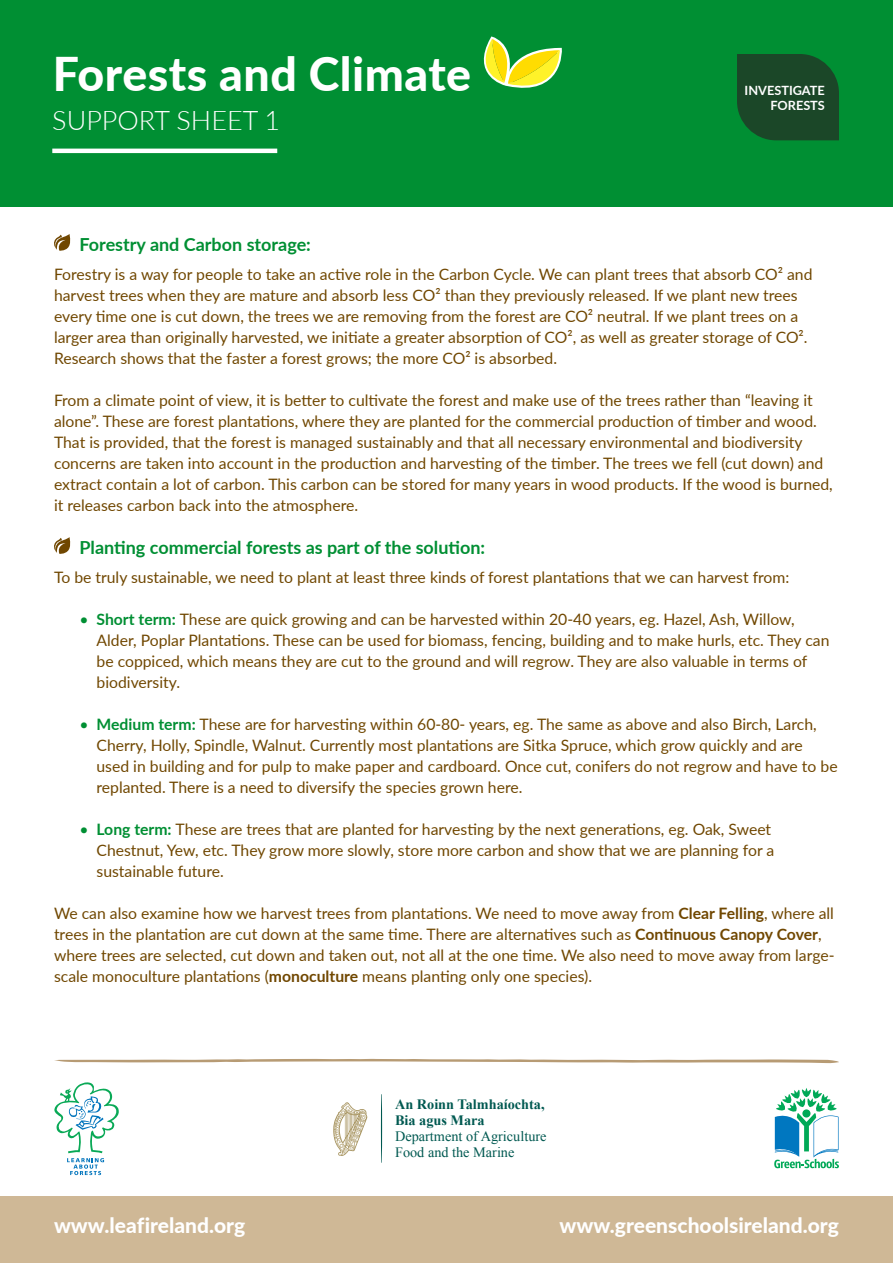
<style>
.page{position:relative;width:893px;height:1263px;background:#fff}
.page>*{position:absolute;margin:0;border:0;box-sizing:border-box;transform-origin:0 0}
.t1{font:800 46.5px "Lato";letter-spacing:.01em;color:#fff}
.t2{font:300 27px "Lato";color:#fff}
.t3{font:800 21px "Lato";color:#fff}
.t4{font:700 18px "Lato";color:#008f33}
.t5{font:15.75px/21px "Lato";color:#704700}
.t6{font:14.25px/16px "Times New Roman";color:#005951}
.t7{font:700 14.25px/16px "Times New Roman";color:#005951}
.t8{font:700 12.75px/15.3px "Lato";color:#fff;text-align:right}
.s1{color:#008f33}
.s2{font-weight:700;color:#008f33}
.s3{font-weight:700}
</style>
<div class="page">
<div style="left:0;top:1196px;width:893px;height:67px;background:#cfb896"></div>
<svg style="left:54px;top:1082px;width:65px;height:93px"></svg>
<svg style="left:774px;top:1088px;width:65px;height:80px"></svg>
<svg style="left:54px;top:1059px;width:785px;height:4px"></svg>
<svg style="left:381px;top:1094px;width:1px;height:69px"></svg>
<svg style="left:333px;top:1102px;width:34px;height:54px"></svg>
<div style="left:0;top:0;width:893px;height:206px;background:#008f33"></div>
<svg style="left:737px;top:54px;width:102px;height:86px"></svg>
<svg style="left:483px;top:36px;width:79px;height:52px"></svg>
<hr style="left:52px;top:149px;width:225px;height:4px;background:#fff">
<svg style="left:54px;top:234px;width:17px;height:17px"></svg>
<svg style="left:54px;top:537px;width:17px;height:17px"></svg>
<h1 class="t1" style="left:53px;top:40px;width:420px">Forests and Climate</h1>
<h2 class="t2" style="left:52px;top:102px;width:229px">SUPPORT SHEET 1</h2>
<p class="t8" style="left:745px;top:82px;width:82px">INVESTIGATE<br>FORESTS</p>
<p class="t4" style="left:80px;top:231px;width:233px">Forestry and Carbon storage:</p>
<p class="t5" style="left:54px;top:263px;width:760px">Forestry is a way for people to take an active role in the Carbon Cycle. We can plant trees that absorb CO² and harvest trees when they are mature and absorb less CO² than they previously released. If we plant new trees every time one is cut down, the trees we are removing from the forest are CO² neutral. If we plant trees on a larger area than originally harvested, we initiate a greater absorption of CO², as well as greater storage of CO².<br>Research shows that the faster a forest grows; the more CO² is absorbed.</p>
<p class="t5" style="left:54px;top:389px;width:780px">From a climate point of view, it is better to cultivate the forest and make use of the trees rather than “leaving it alone”. These are forest plantations, where they are planted for the commercial production of timber and wood.<br>That is provided, that the forest is managed sustainably and that all necessary environmental and biodiversity concerns are taken into account in the production and harvesting of the timber. The trees we fell (cut down) and extract contain a lot of carbon. This carbon can be stored for many years in wood products. If the wood is burned, it releases carbon back into the atmosphere.</p>
<p class="t4" style="left:80px;top:534px;width:407px">Planting commercial forests as part of the solution:</p>
<p class="t5" style="left:54px;top:566px;width:737px">To be truly sustainable, we need to plant at least three kinds of forest plantations that we can harvest from:</p>
<p class="t5" style="left:97px;top:608px;width:734px;text-indent:-17px"><span class="s1">•</span> <span class="s2">Short term:</span> These are quick growing and can be harvested within 20-40 years, eg. Hazel, Ash, Willow, Alder, Poplar Plantations. These can be used for biomass, fencing, building and to make hurls, etc. They can be coppiced, which means they are cut to the ground and will regrow. They are also valuable in terms of biodiversity.</p>
<p class="t5" style="left:97px;top:713px;width:743px;text-indent:-17px"><span class="s1">•</span> <span class="s2">Medium term:</span> These are for harvesting within 60-80- years, eg. The same as above and also Birch, Larch, Cherry, Holly, Spindle, Walnut. Currently most plantations are Sitka Spruce, which grow quickly and are used in building and for pulp to make paper and cardboard. Once cut, conifers do not regrow and have to be replanted. There is a need to diversify the species grown here.</p>
<p class="t5" style="left:97px;top:818px;width:679px;text-indent:-17px"><span class="s1">•</span> <span class="s2">Long term:</span> These are trees that are planted for harvesting by the next generations, eg. Oak, Sweet<br>Chestnut, Yew, etc. They grow more slowly, store more carbon and show that we are planning for a sustainable future.</p>
<p class="t5" style="left:54px;top:902px;width:782px">We can also examine how we harvest trees from plantations. We need to move away from <span class="s3">Clear Felling</span>, where all trees in the plantation are cut down at the same time. There are alternatives such as <span class="s3">Continuous Canopy Cover</span>, where trees are selected, cut down and taken out, not all at the one time. We also need to move away from large&shy;scale monoculture plantations (<span class="s3">monoculture</span> means planting only one species).</p>
<h3 class="t3" style="left:54px;top:1210px;width:193px">www.leafireland.org</h3>
<p class="t7" style="left:395px;top:1095px;width:151px">An Roinn Talmhaíochta,<br>Bia agus Mara</p>
<p class="t6" style="left:395px;top:1128px;width:153px">Department of Agriculture<br>Food and the Marine</p>
<h3 class="t3" style="left:559px;top:1210px;width:281px">www.greenschoolsireland.org</h3>
</div>
